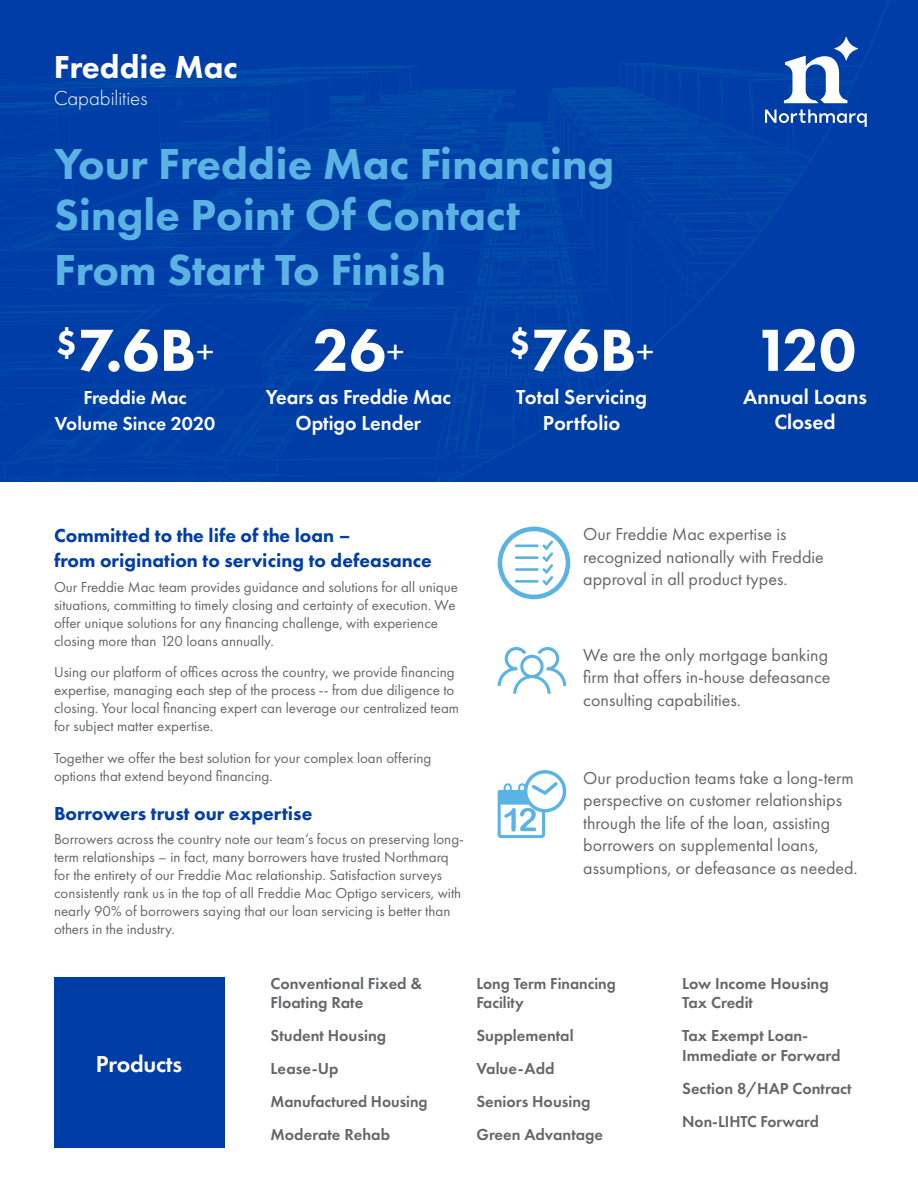
<style>
.page{position:relative;width:918px;height:1188px;background:#fff}
.page>*{position:absolute;margin:0;border:0;box-sizing:border-box;transform-origin:0 0}
.t1{font:800 61.65px "Futura PT";color:#fff}
.t2{font:800 45px/51px "Futura PT";color:#5bb3e4}
.t3{font:800 33px "Futura PT";color:#fff}
.t4{font:600 24px "Futura PT";letter-spacing:-.01em;color:#fff}
.t5{font:600 21.3px/24.3px "Futura PT";color:#fff;text-align:center}
.t6{font:600 21px/25.5px "Futura PT";color:#fff;text-align:center}
.t7{font:300 21px "Futura PT";color:#fff}
.t8{font:800 19.5px/25.5px "Futura PT";color:#003da7}
.t9{font:600 19.5px/25.5px "Futura PT";color:#fff;text-align:center}
.t10{font:18px/22.5px "Futura PT";color:#656669}
.t11{font:600 16.5px/33px "Futura PT";color:#656669}
.t12{font:15px/18px "Futura PT";color:#656669}
.s1{font-weight:400;font-size:35.85px}
</style>
<div class="page">
<div style="left:0;top:0;width:918px;height:482px;background:#003da7"></div>
<svg style="left:0;top:68px;width:278px;height:414px"></svg>
<svg style="left:278px;top:0;width:611px;height:482px"></svg>
<svg style="left:765px;top:110px;width:102px;height:17px"></svg>
<svg style="left:784px;top:56px;width:63px;height:47px"></svg>
<svg style="left:835px;top:37px;width:23px;height:23px"></svg>
<div style="left:54px;top:977px;width:170px;height:171px;background:#003da7"></div>
<svg style="left:498px;top:647px;width:68px;height:47px"></svg>
<svg style="left:498px;top:770px;width:68px;height:68px"></svg>
<svg style="left:498px;top:527px;width:72px;height:72px"></svg>
<h3 class="t3" style="left:54px;top:46px;width:185px">Freddie Mac</h3>
<h3 class="t7" style="left:54px;top:86px;width:95px">Capabilities</h3>
<h2 class="t2" style="left:54px;top:138px;width:562px">Your Freddie Mac Financing<br>Single Point Of Contact</h2>
<h2 class="t2" style="left:54px;top:244px;width:394px">From Start To Finish</h2>
<h1 class="t1" style="left:56px;top:312px;width:160px"><sup>$</sup>7.6B<span class="s1">+</span></h1>
<h3 class="t9" style="left:55px;top:385px;width:162px">Freddie Mac<br>Volume Since 2020</h3>
<h1 class="t1" style="left:312px;top:312px;width:93px">26<span class="s1">+</span></h1>
<h3 class="t6" style="left:266px;top:384px;width:187px">Years as Freddie Mac<br>Optigo Lender</h3>
<h1 class="t1" style="left:509px;top:312px;width:146px"><sup>$</sup>76B<span class="s1">+</span></h1>
<h3 class="t6" style="left:516px;top:384px;width:132px">Total Servicing<br>Portfolio</h3>
<h1 class="t1" style="left:754px;top:312px;width:103px">120</h1>
<h3 class="t5" style="left:743px;top:385px;width:125px">Annual Loans<br>Closed</h3>
<h3 class="t8" style="left:54px;top:522px;width:379px">Committed to the life of the loan –<br>from origination to servicing to defeasance</h3>
<p class="t12" style="left:54px;top:578px;width:405px">Our Freddie Mac team provides guidance and solutions for all unique situations, committing to timely closing and certainty of execution. We offer unique solutions for any financing challenge, with experience closing more than 120 loans annually.</p>
<p class="t12" style="left:54px;top:663px;width:407px">Using our platform of offices across the country, we provide financing expertise, managing each step of the process -- from due diligence to closing. Your local financing expert can leverage our centralized team for subject matter expertise.</p>
<p class="t12" style="left:54px;top:749px;width:379px">Together we offer the best solution for your complex loan offering options that extend beyond financing.</p>
<h3 class="t8" style="left:54px;top:800px;width:260px">Borrowers trust our expertise</h3>
<p class="t12" style="left:54px;top:830px;width:412px">Borrowers across the country note our team’s focus on preserving long&shy;term relationships – in fact, many borrowers have trusted Northmarq for the entirety of our Freddie Mac relationship. Satisfaction surveys consistently rank us in the top of all Freddie Mac Optigo servicers, with nearly 90% of borrowers saying that our loan servicing is better than others in the industry.</p>
<p class="t11" style="left:271px;top:973px;width:153px;line-height:19.5px">Conventional Fixed &amp;<br>Floating Rate</p>
<p class="t11" style="left:271px;top:1019px;width:159px">Student Housing<br>Lease-Up<br>Manufactured Housing<br>Moderate Rehab</p>
<h3 class="t4" style="left:96px;top:1049px;width:88px">Products</h3>
<p class="t10" style="left:583px;top:523px;width:242px">Our Freddie Mac expertise is recognized nationally with Freddie approval in all product types.</p>
<p class="t10" style="left:583px;top:643px;width:249px">We are the only mortgage banking firm that offers in-house defeasance consulting capabilities.</p>
<p class="t10" style="left:583px;top:767px;width:276px">Our production teams take a long-term perspective on customer relationships through the life of the loan, assisting borrowers on supplemental loans, assumptions, or defeasance as needed.</p>
<p class="t11" style="left:476px;top:973px;width:141px;line-height:19.5px">Long Term Financing<br>Facility</p>
<p class="t11" style="left:476px;top:1019px;width:128px">Supplemental<br>Value-Add<br>Seniors Housing<br>Green Advantage</p>
<p class="t11" style="left:682px;top:973px;width:148px;line-height:19.5px">Low Income Housing<br>Tax Credit</p>
<p class="t11" style="left:682px;top:1026px;width:160px;line-height:19.5px">Tax Exempt Loan-<br>Immediate or Forward</p>
<p class="t11" style="left:682px;top:1072px;width:171px">Section 8/HAP Contract<br>Non-LIHTC Forward</p>
</div>
